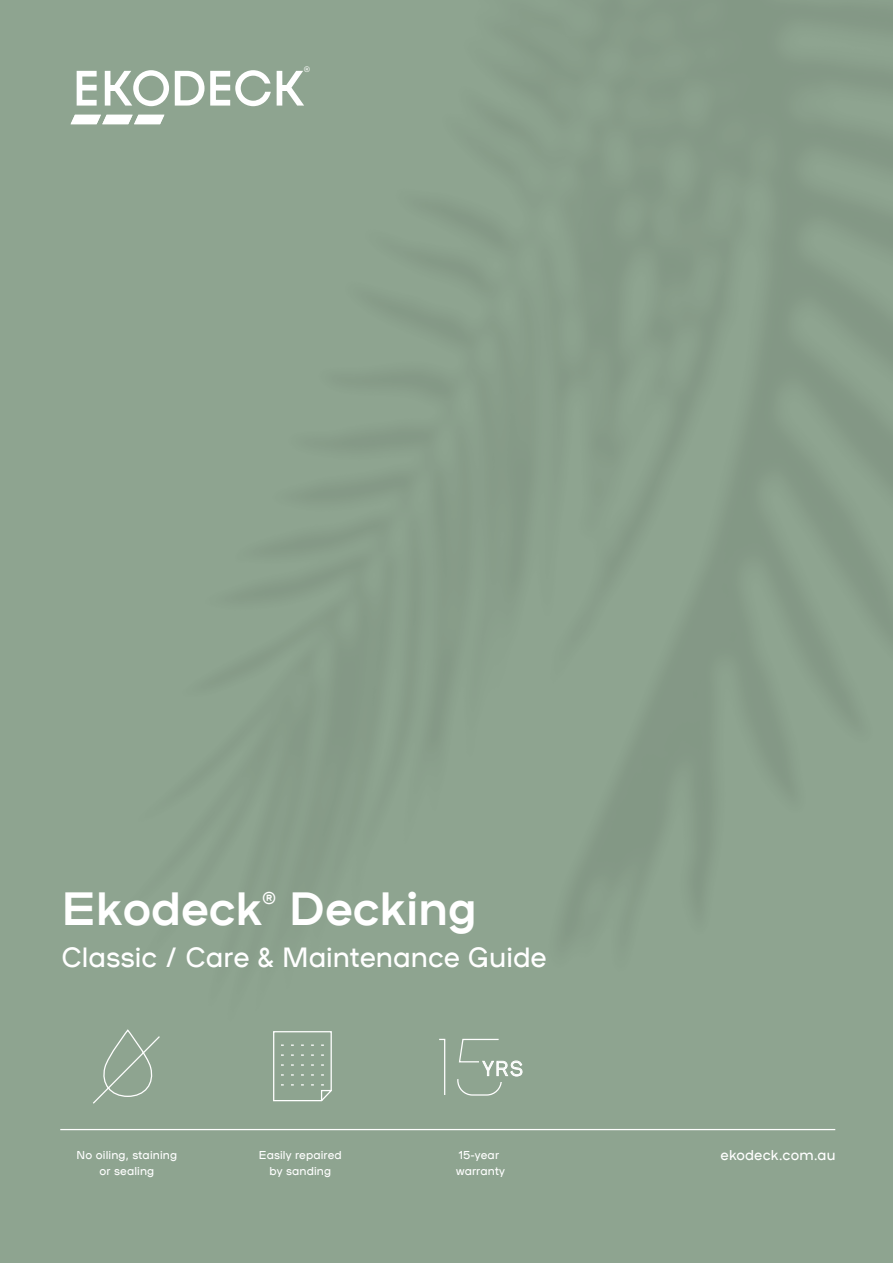
<style>
.page{position:relative;width:893px;height:1263px;background:#8ea490}
.page>*{position:absolute;margin:0;border:0;box-sizing:border-box;transform-origin:0 0}
.t1{font:47.4px "Plaax 6 Ney 46 Bold";color:#fff}
.t2{font:28.35px "Plaax 6 Ney 36 Regular";color:#fff}
.t3{font:20.4px "Plaax 6 Ney 26 Light";color:#fff}
.t4{font:17.55px "Plaax 6 Ney 36 Regular";color:#fff}
.t5{font:14.4px "Plaax 6 Ney 36 Regular";letter-spacing:.01em;color:#fff}
.t6{font:11.7px/15.8px "Plaax 6 Ney 36 Regular";letter-spacing:.01em;color:#fff;text-align:center}
.t7{font:7.95px "Plaax 6 Ney 26 Light";color:#fff}
</style>
<div class="page">
<img style="left:70px;top:0;width:823px;height:1030px">
<hr style="left:60px;top:1129px;width:775px;height:1px;background:#fff">
<svg style="left:93px;top:1030px;width:67px;height:74px"></svg>
<svg style="left:273px;top:1031px;width:59px;height:71px"></svg>
<svg style="left:457px;top:1038px;width:65px;height:58px"></svg>
<svg style="left:439px;top:1038px;width:7px;height:57px"></svg>
<svg style="left:77px;top:71px;width:20px;height:35px"></svg>
<svg style="left:175px;top:71px;width:29px;height:35px"></svg>
<svg style="left:277px;top:71px;width:27px;height:35px"></svg>
<svg style="left:105px;top:70px;width:64px;height:36px"></svg>
<svg style="left:210px;top:70px;width:61px;height:36px"></svg>
<svg style="left:71px;top:115px;width:93px;height:9px"></svg>
<p class="t7" style="left:304px;top:65px;width:8px">®</p>
<h1 class="t1" style="left:61px;top:873px;width:417px">Ekodeck Decking</h1>
<h2 class="t2" style="left:61px;top:938px;width:487px">Classic / Care &amp; Maintenance Guide</h2>
<h3 class="t4" style="left:262px;top:886px;width:16px">®</h3>
<h3 class="t3" style="left:482px;top:1055px;width:42px">YRS</h3>
<p class="t6" style="left:77px;top:1147px;width:102px">No oiling, staining or sealing</p>
<p class="t6" style="left:259px;top:1147px;width:85px">Easily repaired by sanding</p>
<p class="t6" style="left:456px;top:1147px;width:50px;text-align:left">15-year warranty</p>
<p class="t5" style="left:721px;top:1146px;width:116px">ekodeck.com.au</p>
</div>
